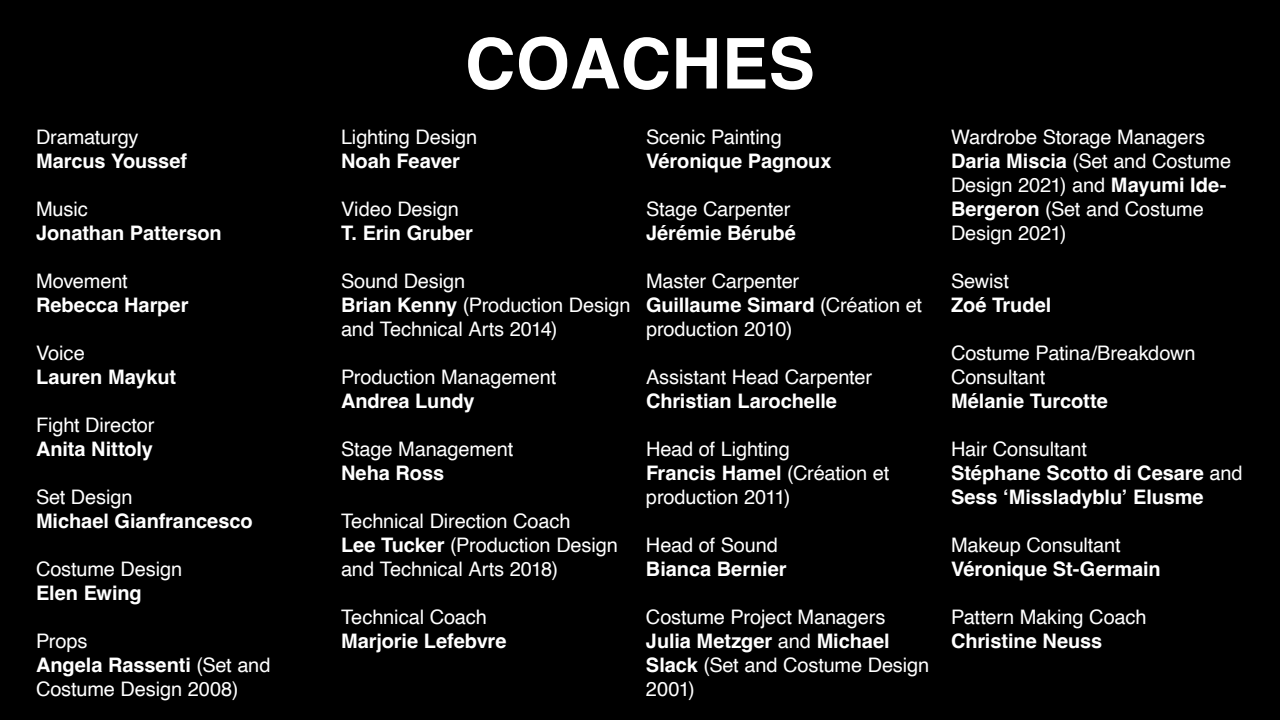
<style>
.page{position:relative;width:1280px;height:720px;background:#000}
.page>*{position:absolute;margin:0;border:0;box-sizing:border-box;transform-origin:0 0}
.t1{font:700 70px "Helvetica";color:#fff}
.t2{font:20px/24px "Helvetica";letter-spacing:-.005em;color:#fff}
.t3{font:700 20px/24px "Helvetica";letter-spacing:-.005em;color:#fff}
.s1{font-weight:700}
.s2{font-weight:400}
</style>
<div class="page">
<p class="t2" style="left:36px;top:126px;width:104px">Dramaturgy</p>
<p class="t3" style="left:36px;top:151px;width:153px">Marcus Youssef</p>
<p class="t2" style="left:36px;top:198px;width:53px">Music</p>
<p class="t3" style="left:36px;top:223px;width:187px">Jonathan Patterson</p>
<p class="t2" style="left:36px;top:270px;width:93px">Movement</p>
<p class="t3" style="left:36px;top:295px;width:154px">Rebecca Harper</p>
<p class="t2" style="left:36px;top:342px;width:50px">Voice</p>
<p class="t3" style="left:36px;top:367px;width:142px">Lauren Maykut</p>
<p class="t2" style="left:36px;top:414px;width:120px">Fight Director</p>
<p class="t3" style="left:36px;top:439px;width:119px">Anita Nittoly</p>
<p class="t2" style="left:36px;top:486px;width:98px">Set Design</p>
<p class="t3" style="left:36px;top:511px;width:218px">Michael Gianfrancesco</p>
<p class="t2" style="left:36px;top:558px;width:148px">Costume Design</p>
<p class="t3" style="left:36px;top:583px;width:107px">Elen Ewing</p>
<p class="t2" style="left:36px;top:630px;width:236px">Props<br><span class="s1">Angela Rassenti</span> (Set and<br>Costume Design 2008)</p>
<h1 class="t1" style="left:465px;top:21px;width:351px">COACHES</h1>
<p class="t2" style="left:341px;top:126px;width:138px">Lighting Design</p>
<p class="t3" style="left:341px;top:151px;width:120px">Noah Feaver</p>
<p class="t2" style="left:341px;top:198px;width:119px">Video Design</p>
<p class="t3" style="left:341px;top:223px;width:134px">T. Erin Gruber</p>
<p class="t2" style="left:341px;top:270px;width:291px">Sound Design<br><span class="s1">Brian Kenny</span> (Production Design and Technical Arts 2014)</p>
<p class="t2" style="left:341px;top:366px;width:217px">Production Management</p>
<p class="t3" style="left:341px;top:391px;width:135px">Andrea Lundy</p>
<p class="t2" style="left:341px;top:438px;width:174px">Stage Management</p>
<p class="t3" style="left:341px;top:463px;width:105px">Neha Ross</p>
<p class="t2" style="left:341px;top:510px;width:278px">Technical Direction Coach<br><span class="s1">Lee Tucker</span> (Production Design and Technical Arts 2018)</p>
<p class="t2" style="left:341px;top:606px;width:147px">Technical Coach</p>
<p class="t3" style="left:341px;top:631px;width:167px">Marjorie Lefebvre</p>
<p class="t2" style="left:646px;top:126px;width:137px">Scenic Painting</p>
<p class="t3" style="left:646px;top:151px;width:187px">Véronique Pagnoux</p>
<p class="t2" style="left:646px;top:198px;width:146px">Stage Carpenter</p>
<p class="t3" style="left:646px;top:223px;width:151px">Jérémie Bérubé</p>
<p class="t2" style="left:646px;top:270px;width:278px">Master Carpenter<br><span class="s1">Guillaume Simard</span> (Création et production 2010)</p>
<p class="t2" style="left:646px;top:366px;width:228px">Assistant Head Carpenter</p>
<p class="t3" style="left:646px;top:391px;width:193px">Christian Larochelle</p>
<p class="t2" style="left:646px;top:438px;width:245px">Head of Lighting<br><span class="s1">Francis Hamel</span> (Création et production 2011)</p>
<p class="t2" style="left:646px;top:534px;width:133px">Head of Sound</p>
<p class="t3" style="left:646px;top:559px;width:142px">Bianca Bernier</p>
<p class="t2" style="left:646px;top:606px;width:285px">Costume Project Managers<br><span class="s1">Julia Metzger</span> and <span class="s1">Michael<br>Slack</span> (Set and Costume Design<br>2001)</p>
<p class="t2" style="left:951px;top:126px;width:282px">Wardrobe Storage Managers<br><span class="s1">Daria Miscia</span> (Set and Costume<br>Design 2021) and <span class="s1">Mayumi Ide-<br>Bergeron</span> (Set and Costume<br>Design 2021)</p>
<p class="t2" style="left:951px;top:270px;width:59px">Sewist</p>
<p class="t3" style="left:951px;top:295px;width:102px">Zoé Trudel</p>
<p class="t2" style="left:951px;top:342px;width:246px">Costume Patina/Breakdown<br>Consultant</p>
<p class="t3" style="left:951px;top:391px;width:158px">Mélanie Turcotte</p>
<p class="t3" style="left:951px;top:439px;width:293px"><span class="s2">Hair Consultant<br></span>Stéphane Scotto di Cesare <span class="s2">and<br></span>Sess ‘Missladyblu’ Elusme</p>
<p class="t2" style="left:951px;top:534px;width:171px">Makeup Consultant</p>
<p class="t3" style="left:951px;top:559px;width:211px">Véronique St-Germain</p>
<p class="t2" style="left:951px;top:606px;width:197px">Pattern Making Coach</p>
<p class="t3" style="left:951px;top:631px;width:153px">Christine Neuss</p>
</div>
